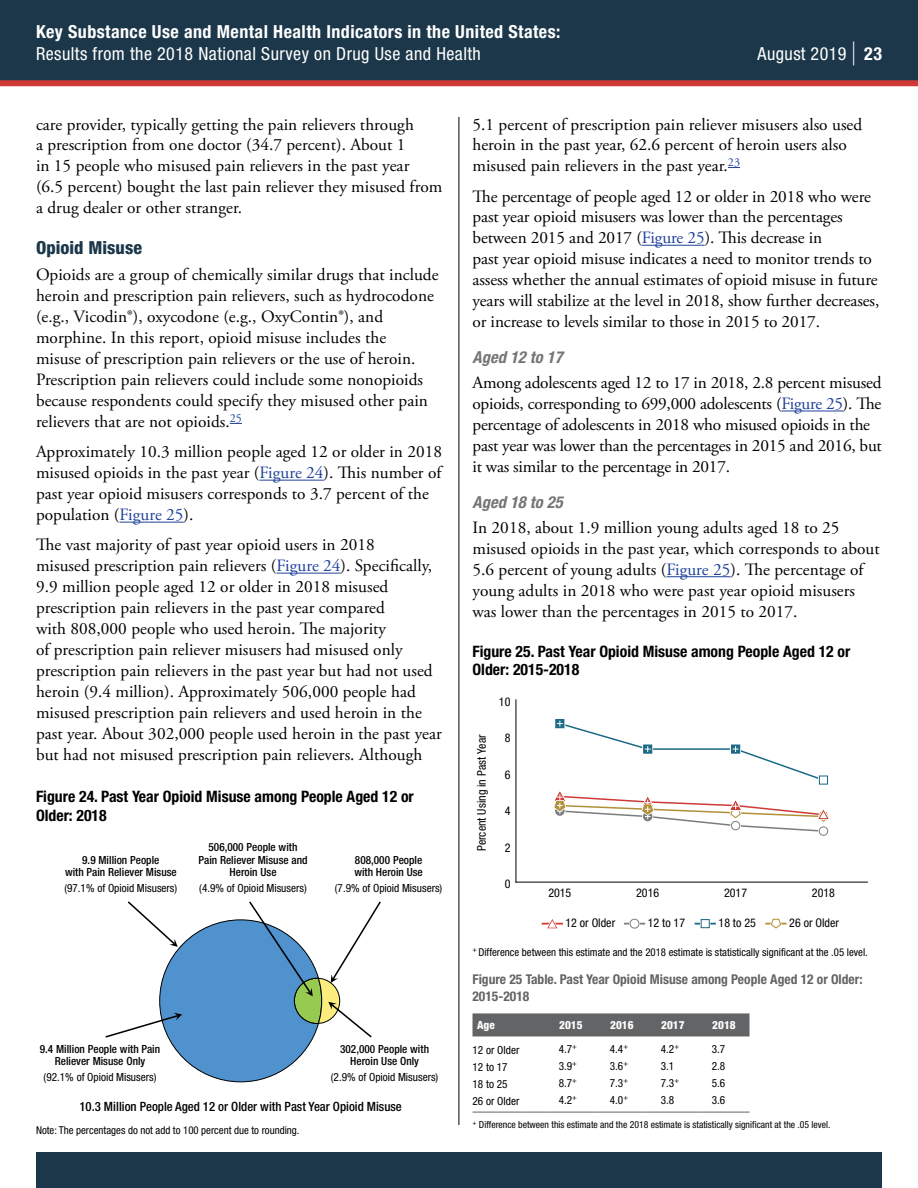
<style>
.page{position:relative;width:918px;height:1188px;background:#fff}
.page>*{position:absolute;margin:0;border:0;box-sizing:border-box;transform-origin:0 0}
.t1{font:condensed 18px "Helvetica Neue LT Std";letter-spacing:.025em;color:#fff}
.t2{font:700 condensed 18px "Helvetica Neue LT Std";letter-spacing:.025em;color:#fff}
.t3{font:800 condensed 18px "Helvetica Neue LT Std";letter-spacing:.005em;color:#1c374a}
.t4{font:17.25px/21px "Adobe Garamond Pro";letter-spacing:.005em;color:#000}
.t5{font:17.25px/21px "Adobe Garamond Pro";letter-spacing:-.015em;color:#000}
.t6{font:italic 700 condensed 16.5px "Helvetica Neue LT Std";letter-spacing:.005em;color:#737577}
.t7{font:700 condensed 15.75px/18.8px "Helvetica Neue LT Std";color:#000}
.t8{font:700 condensed 13.5px/16.5px "Helvetica Neue LT Std";color:#636466}
.t9{font:500 condensed 12.75px "Helvetica Neue LT Std";color:#000}
.t10{font:condensed 12px "Helvetica Neue LT Std";color:#000}
.t11{font:condensed 11.25px "Helvetica Neue LT Std";letter-spacing:.005em;color:#000}
.t12{font:500 condensed 11.25px/12.5px "Helvetica Neue LT Std";color:#000;text-align:center}
.t13{font:800 condensed 11.25px "Helvetica Neue LT Std";letter-spacing:.005em;color:#fff}
.t14{font:condensed 10.8px "Helvetica Neue LT Std";color:#000}
.t15{font:condensed 9.75px "Helvetica Neue LT Std";color:#000}
.s1{font-size:32.4px}
.s2{font-weight:700}
.s3{color:#1f419a}
</style>
<div class="page">
<div style="left:0;top:0;width:918px;height:81px;background:#1c374a"></div>
<div style="left:36px;top:1152px;width:846px;height:36px;background:#1c374a"></div>
<hr style="left:459px;top:117px;width:1px;height:1008px;background:#000">
<div style="left:0;top:80px;width:918px;height:6px;background:#ce3a36"></div>
<svg style="left:230px;top:423px;width:12px;height:1px"></svg>
<hr style="left:260px;top:480px;width:64px;height:1px;background:#1f419a">
<hr style="left:120px;top:522px;width:64px;height:1px;background:#1f419a">
<hr style="left:277px;top:573px;width:64px;height:1px;background:#1f419a">
<svg style="left:728px;top:167px;width:12px;height:1px"></svg>
<hr style="left:642px;top:245px;width:63px;height:1px;background:#1f419a">
<hr style="left:781px;top:411px;width:62px;height:1px;background:#1f419a">
<hr style="left:666px;top:576px;width:65px;height:1px;background:#1f419a">
<img style="left:105px;top:901px;width:276px;height:182px">
<img style="left:515px;top:699px;width:353px;height:230px">
<div style="left:472px;top:1013px;width:278px;height:23px;background:#636466"></div>
<hr style="left:545px;top:1112px;width:51px;height:1px;background:#636466">
<hr style="left:596px;top:1112px;width:51px;height:1px;background:#636466">
<hr style="left:647px;top:1112px;width:51px;height:1px;background:#636466">
<hr style="left:698px;top:1112px;width:52px;height:1px;background:#636466">
<hr style="left:472px;top:1112px;width:54px;height:1px;background:#636466">
<svg style="left:526px;top:1112px;width:19px;height:1px"></svg>
<p class="t2" style="left:36px;top:21px;width:526px">Key Substance Use and Mental Health Indicators in the United States:</p>
<p class="t1" style="left:36px;top:43px;width:446px">Results from the 2018 National Survey on Drug Use and Health</p>
<p class="t1" style="left:758px;top:43px;width:126px">August 2019 <span class="s1">|</span> <span class="s2">23</span></p>
<p class="t4" style="left:36px;top:114px;width:408px">care provider, typically getting the pain relievers through<br>a prescription from one doctor (34.7 percent). About 1<br>in 15 people who misused pain relievers in the past year<br>(6.5 percent) bought the last pain reliever they misused from a drug dealer or other stranger.</p>
<h3 class="t3" style="left:36px;top:236px;width:108px">Opioid Misuse</h3>
<p class="t4" style="left:36px;top:265px;width:404px">Opioids are a group of chemically similar drugs that include heroin and prescription pain relievers, such as hydrocodone (e.g., Vicodin®), oxycodone (e.g., OxyContin®), and morphine. In this report, opioid misuse includes the<br>misuse of prescription pain relievers or the use of heroin.<br>Prescription pain relievers could include some nonopioids because respondents could specify they misused other pain relievers that are not opioids.<sup>25</sup></p>
<p class="t4" style="left:36px;top:442px;width:408px">Approximately 10.3 million people aged 12 or older in 2018 misused opioids in the past year (<span class="s3">Figure 24</span>). This number of past year opioid misusers corresponds to 3.7 percent of the population (<span class="s3">Figure 25</span>).</p>
<p class="t4" style="left:36px;top:535px;width:407px">The vast majority of past year opioid users in 2018<br>misused prescription pain relievers (<span class="s3">Figure 24</span>). Specifically, 9.9 million people aged 12 or older in 2018 misused prescription pain relievers in the past year compared<br>with 808,000 people who used heroin. The majority<br>of prescription pain reliever misusers had misused only prescription pain relievers in the past year but had not used heroin (9.4 million). Approximately 506,000 people had misused prescription pain relievers and used heroin in the past year. About 302,000 people used heroin in the past year but had not misused prescription pain relievers. Although</p>
<p class="t7" style="left:36px;top:787px;width:379px">Figure 24. Past Year Opioid Misuse among People Aged 12 or<br>Older: 2018</p>
<p class="t12" style="left:65px;top:854px;width:113px">9.9 Million People<br>with Pain Reliever Misuse</p>
<p class="t11" style="left:64px;top:881px;width:114px">(97.1% of Opioid Misusers)</p>
<p class="t12" style="left:198px;top:841px;width:111px">506,000 People with<br>Pain Reliever Misuse and<br>Heroin Use</p>
<p class="t11" style="left:199px;top:881px;width:109px">(4.9% of Opioid Misusers)</p>
<p class="t12" style="left:354px;top:854px;width:70px;text-align:left">808,000 People with Heroin Use</p>
<p class="t11" style="left:335px;top:881px;width:109px">(7.9% of Opioid Misusers)</p>
<p class="t12" style="left:40px;top:1043px;width:122px">9.4 Million People with Pain<br>Reliever Misuse Only</p>
<p class="t11" style="left:44px;top:1070px;width:114px">(92.1% of Opioid Misusers)</p>
<p class="t12" style="left:340px;top:1043px;width:90px">302,000 People with<br>Heroin Use Only</p>
<p class="t11" style="left:331px;top:1070px;width:109px">(2.9% of Opioid Misusers)</p>
<p class="t9" style="left:79px;top:1099px;width:324px">10.3 Million People Aged 12 or Older with Past Year Opioid Misuse</p>
<p class="t14" style="left:36px;top:1124px;width:265px">Note: The percentages do not add to 100 percent due to rounding.</p>
<p class="t4" style="left:472px;top:114px;width:391px">5.1 percent of prescription pain reliever misusers also used heroin in the past year, 62.6 percent of heroin users also misused pain relievers in the past year.<sup>23</sup></p>
<p class="t4" style="left:472px;top:186px;width:408px">The percentage of people aged 12 or older in 2018 who were past year opioid misusers was lower than the percentages between 2015 and 2017 (<span class="s3">Figure 25</span>). This decrease in<br>past year opioid misuse indicates a need to monitor trends to assess whether the annual estimates of opioid misuse in future years will stabilize at the level in 2018, show further decreases, or increase to levels similar to those in 2015 to 2017.</p>
<h4 class="t6" style="left:472px;top:347px;width:92px">Aged 12 to 17</h4>
<p class="t5" style="left:472px;top:373px;width:411px">Among adolescents aged 12 to 17 in 2018, 2.8 percent misused opioids, corresponding to 699,000 adolescents (<span class="s3">Figure 25</span>). The percentage of adolescents in 2018 who misused opioids in the past year was lower than the percentages in 2015 and 2016, but it was similar to the percentage in 2017.</p>
<h4 class="t6" style="left:472px;top:492px;width:92px">Aged 18 to 25</h4>
<p class="t4" style="left:472px;top:518px;width:409px">In 2018, about 1.9 million young adults aged 18 to 25 misused opioids in the past year, which corresponds to about 5.6 percent of young adults (<span class="s3">Figure 25</span>). The percentage of young adults in 2018 who were past year opioid misusers was lower than the percentages in 2015 to 2017.</p>
<p class="t7" style="left:472px;top:641px;width:379px">Figure 25. Past Year Opioid Misuse among People Aged 12 or<br>Older: 2015-2018</p>
<p class="t10" style="left:475px;top:851px;width:118px;rotate:-90deg">Percent Using in Past Year</p>
<p class="t10" style="left:499px;top:695px;width:13px">10</p>
<p class="t10" style="left:505px;top:731px;width:7px">8</p>
<p class="t10" style="left:505px;top:768px;width:7px">6</p>
<p class="t10" style="left:505px;top:804px;width:7px">4</p>
<p class="t10" style="left:505px;top:841px;width:7px">2</p>
<p class="t10" style="left:505px;top:877px;width:7px">0</p>
<p class="t10" style="left:548px;top:886px;width:25px">2015</p>
<p class="t10" style="left:636px;top:886px;width:25px">2016</p>
<p class="t10" style="left:724px;top:886px;width:25px">2017</p>
<p class="t10" style="left:812px;top:886px;width:25px">2018</p>
<p class="t10" style="left:565px;top:916px;width:51px">12 or Older</p>
<p class="t10" style="left:648px;top:916px;width:39px">12 to 17</p>
<p class="t10" style="left:719px;top:916px;width:39px">18 to 25</p>
<p class="t10" style="left:789px;top:916px;width:51px">26 or Older</p>
<p class="t14" style="left:472px;top:946px;width:397px"><sup>+</sup> Difference between this estimate and the 2018 estimate is statistically significant at the .05 level.</p>
<p class="t8" style="left:472px;top:971px;width:392px">Figure 25 Table. Past Year Opioid Misuse among People Aged 12 or Older:<br>2015-2018</p>
<p class="t13" style="left:477px;top:1018px;width:19px">Age</p>
<p class="t13" style="left:559px;top:1018px;width:25px">2015</p>
<p class="t13" style="left:610px;top:1018px;width:25px">2016</p>
<p class="t13" style="left:661px;top:1018px;width:25px">2017</p>
<p class="t13" style="left:712px;top:1018px;width:25px">2018</p>
<p class="t11" style="left:472px;top:1043px;width:48px">12 or Older</p>
<p class="t11" style="left:559px;top:1042px;width:20px">4.7<sup>+</sup></p>
<p class="t11" style="left:610px;top:1042px;width:20px">4.4<sup>+</sup></p>
<p class="t11" style="left:661px;top:1042px;width:20px">4.2<sup>+</sup></p>
<p class="t11" style="left:712px;top:1042px;width:15px">3.7</p>
<p class="t11" style="left:472px;top:1060px;width:37px">12 to 17</p>
<p class="t11" style="left:559px;top:1059px;width:20px">3.9<sup>+</sup></p>
<p class="t11" style="left:610px;top:1059px;width:20px">3.6<sup>+</sup></p>
<p class="t11" style="left:661px;top:1059px;width:15px">3.1</p>
<p class="t11" style="left:712px;top:1059px;width:15px">2.8</p>
<p class="t11" style="left:472px;top:1077px;width:37px">18 to 25</p>
<p class="t11" style="left:559px;top:1076px;width:20px">8.7<sup>+</sup></p>
<p class="t11" style="left:610px;top:1076px;width:20px">7.3<sup>+</sup></p>
<p class="t11" style="left:661px;top:1076px;width:20px">7.3<sup>+</sup></p>
<p class="t11" style="left:712px;top:1076px;width:15px">5.6</p>
<p class="t11" style="left:472px;top:1094px;width:48px">26 or Older</p>
<p class="t11" style="left:559px;top:1093px;width:20px">4.2<sup>+</sup></p>
<p class="t11" style="left:610px;top:1093px;width:20px">4.0<sup>+</sup></p>
<p class="t11" style="left:661px;top:1093px;width:15px">3.8</p>
<p class="t11" style="left:712px;top:1093px;width:15px">3.6</p>
<p class="t15" style="left:472px;top:1119px;width:360px"><sup>+</sup> Difference between this estimate and the 2018 estimate is statistically significant at the .05 level.</p>
</div>
